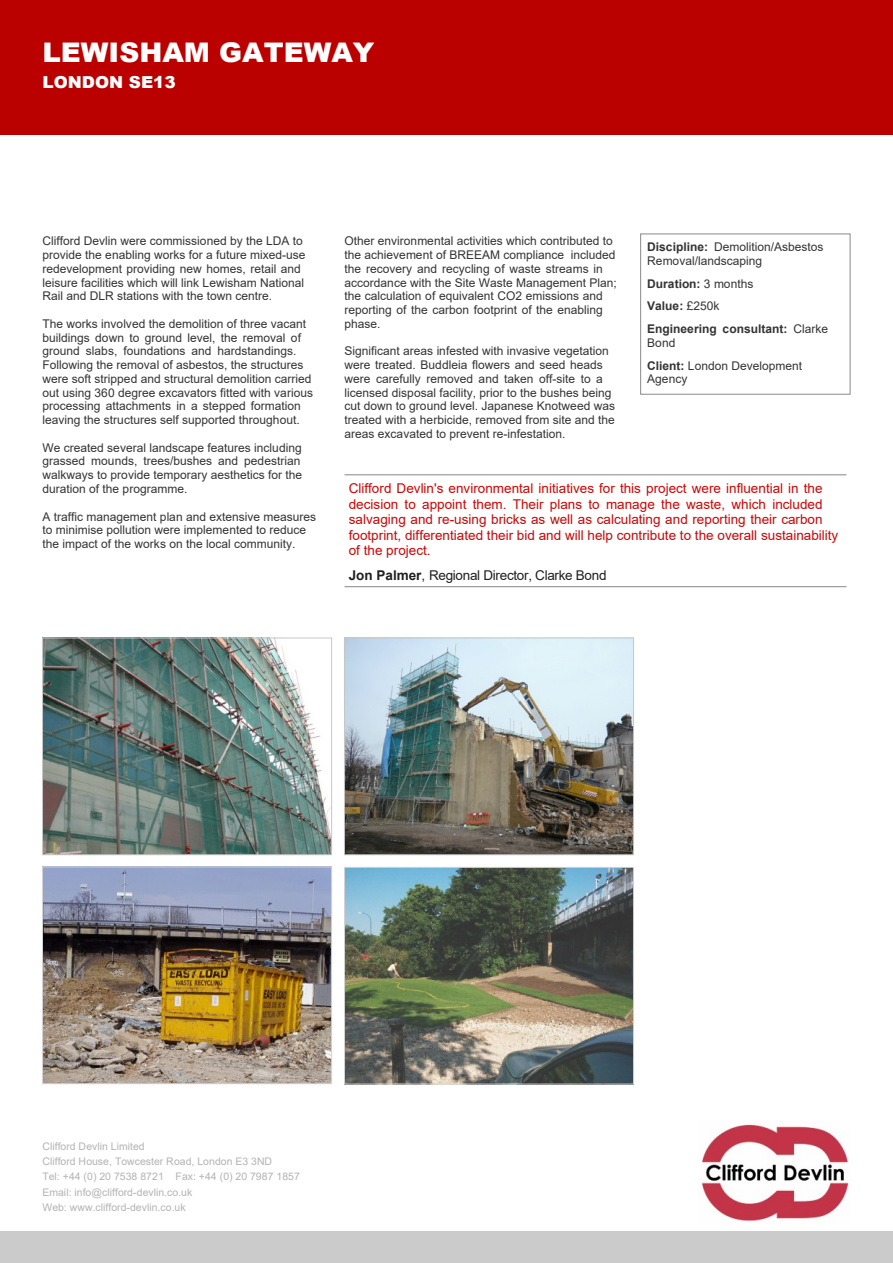
<style>
.page{position:relative;width:893px;height:1263px;background:#fff}
.page>*{position:absolute;margin:0;border:0;box-sizing:border-box;transform-origin:0 0}
.t1{font:900 27px "Arial";color:#fff}
.t2{font:900 16.5px "Arial";color:#fff}
.t3{font:13.5px/15.5px "Arial";color:#c80707}
.t4{font:13.5px "Arial";letter-spacing:-.02em;color:#1f1f1f}
.t5{font:12px/13.8px "Arial";color:#333}
.t6{font:700 12px/22.8px "Arial";color:#333}
.t7{font:10.35px/15.1px "Arial";color:#b3b3b3}
.s1{font-weight:700}
.s2{font-weight:400}
</style>
<div class="page">
<div style="left:0;top:1231px;width:893px;height:32px;background:#cbcbcb"></div>
<img style="left:701px;top:1124px;width:148px;height:98px">
<div style="left:0;top:0;width:893px;height:135px;background:#b00"></div>
<div style="left:640px;top:234px;width:210px;height:161px;border:1px solid #8a8a89"></div>
<hr style="left:344px;top:474px;width:502px;height:1px;background:#878787">
<hr style="left:344px;top:586px;width:502px;height:1px;background:#878787">
<img style="left:44px;top:640px;width:286px;height:213px">
<div style="left:42px;top:638px;width:290px;height:217px;border:1px solid #c7c7c7"></div>
<img style="left:44px;top:868px;width:286px;height:214px">
<div style="left:42px;top:866px;width:290px;height:218px;border:1px solid #d5d3d4"></div>
<img style="left:346px;top:640px;width:286px;height:213px">
<div style="left:344px;top:638px;width:290px;height:217px;border:1px solid #c7c7c7"></div>
<img style="left:346px;top:869px;width:286px;height:213px">
<div style="left:344px;top:867px;width:290px;height:217px;border:1px solid #d5d3d4"></div>
<h1 class="t1" style="left:43px;top:42px;width:333px">LEWISHAM GATEWAY</h1>
<h2 class="t2" style="left:43px;top:76px;width:135px">LONDON SE13</h2>
<p class="t5" style="left:43px;top:235px;width:265px">Clifford Devlin were commissioned by the LDA to provide the enabling works for a future mixed-use redevelopment providing new homes, retail and leisure facilities which will link Lewisham National Rail and DLR stations with the town centre.</p>
<p class="t5" style="left:43px;top:318px;width:272px">The works involved the demolition of three vacant buildings down to ground level, the removal of ground slabs, foundations and hardstandings.<br>Following the removal of asbestos, the structures were soft stripped and structural demolition carried out using 360 degree excavators fitted with various processing attachments in a stepped formation leaving the structures self supported throughout.</p>
<p class="t5" style="left:43px;top:442px;width:261px">We created several landscape features including grassed mounds, trees/bushes and pedestrian walkways to provide temporary aesthetics for the duration of the programme.</p>
<p class="t5" style="left:43px;top:510px;width:275px">A traffic management plan and extensive measures to minimise pollution were implemented to reduce the impact of the works on the local community.</p>
<p class="t5" style="left:344px;top:235px;width:274px">Other environmental activities which contributed to the achievement of BREEAM compliance included the recovery and recycling of waste streams in accordance with the Site Waste Management Plan; the calculation of equivalent CO2 emissions and reporting of the carbon footprint of the enabling phase.</p>
<p class="t5" style="left:344px;top:345px;width:272px">Significant areas infested with invasive vegetation were treated. Buddleia flowers and seed heads were carefully removed and taken off-site to a licensed disposal facility, prior to the bushes being cut down to ground level. Japanese Knotweed was treated with a herbicide, removed from site and the areas excavated to prevent re-infestation.</p>
<p class="t5" style="left:647px;top:241px;width:178px"><span class="s1">Discipline:</span> Demolition/Asbestos<br>Removal/landscaping</p>
<p class="t6" style="left:647px;top:273px;width:182px">Duration: <span class="s2">3 months<br></span>Value: <span class="s2">£250k<br></span>Engineering consultant: <span class="s2">Clarke</span></p>
<p class="t5" style="left:647px;top:332px;width:156px;line-height:22.8px">Bond<br><span class="s1">Client:</span> London Development</p>
<p class="t5" style="left:647px;top:373px;width:42px">Agency</p>
<p class="t3" style="left:349px;top:482px;width:491px">Clifford Devlin's environmental initiatives for this project were influential in the decision to appoint them. Their plans to manage the waste, which included salvaging and re-using bricks as well as calculating and reporting their carbon footprint, differentiated their bid and will help contribute to the overall sustainability of the project.</p>
<p class="t4" style="left:349px;top:570px;width:259px"><span class="s1">Jon Palmer</span>, Regional Director, Clarke Bond</p>
<p class="t7" style="left:43px;top:1140px;width:259px">Clifford Devlin Limited<br>Clifford House, Towcester Road, London E3 3ND<br>Tel: +44 (0) 20 7538 8721 Fax: +44 (0) 20 7987 1857<br>Email: info@clifford-devlin.co.uk<br>Web: www.clifford-devlin.co.uk</p>
</div>
